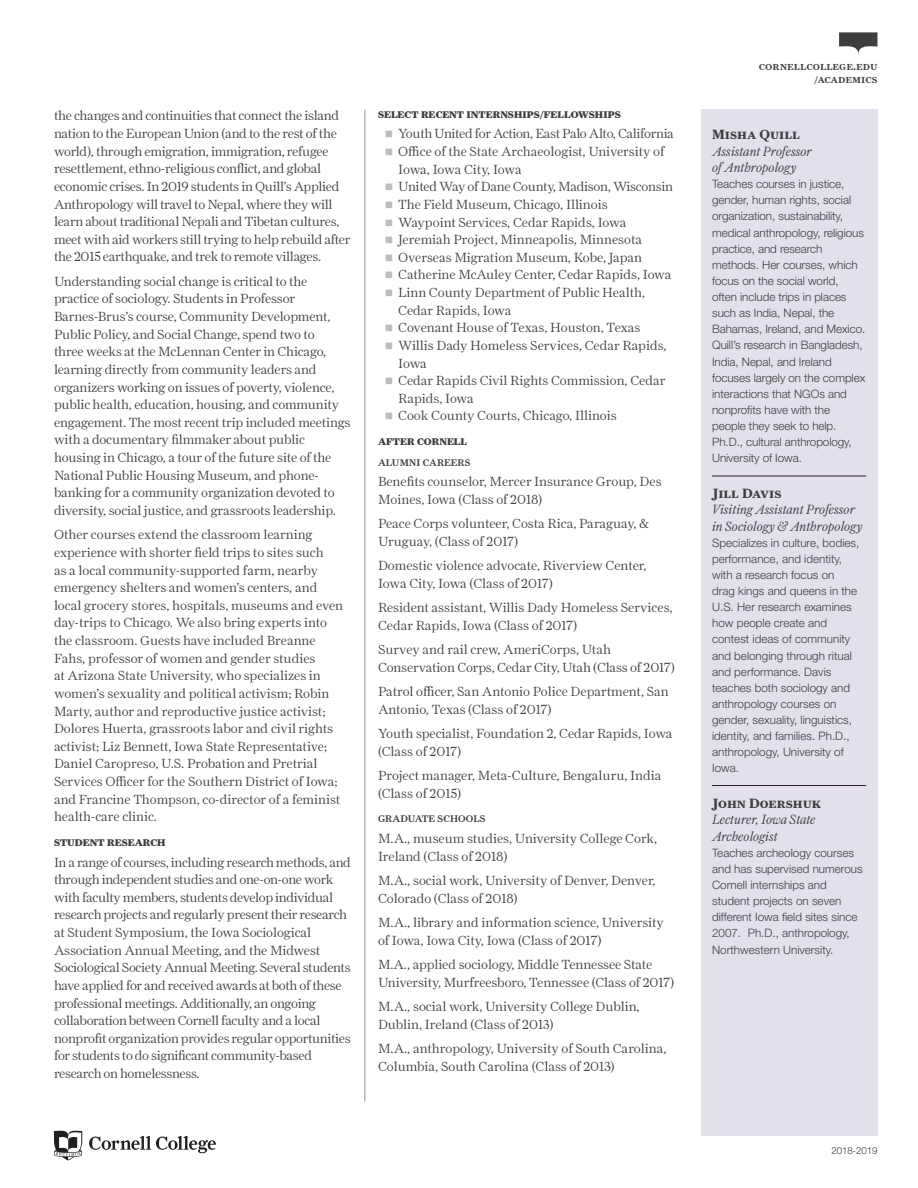
<style>
.page{position:relative;width:918px;height:1188px;background:#fff}
.page>*{position:absolute;margin:0;border:0;box-sizing:border-box;transform-origin:0 0}
.faculty_title{font:italic 300 13.5px/16.5px "Farnham Display";color:#3e3e3f}
.faculty_name{font:13.5px "Farnham Display Bold SC";color:#3e3e3f}
.body{font:300 13.35px/17.7px "Farnham Display";letter-spacing:-.01em;color:#3e3e3f}
.faculty_bio{font:300 11.7px/16.2px "Helvetica Neue LT Std";color:#3e3e3f}
.t1{font:11.25px/13px "Farnham Display Medium SC";color:#3e3e3f;text-align:right}
.t2{font:900 9.75px "Farnham Display";letter-spacing:.01em;color:#3e3e3f}
.sub_header{font:500 9.75px "Farnham Display";letter-spacing:.01em;color:#3e3e3f}
.faculty_bio-2{font:300 9.75px "Helvetica Neue LT Std";letter-spacing:-.01em;color:#3e3e3f}
.s1{color:#bcbdc0}
</style>
<div class="page">
<hr style="left:364px;top:110px;width:1px;height:992px;background:#939598">
<svg style="left:89px;top:1136px;width:127px;height:17px"></svg>
<svg style="left:54px;top:1131px;width:28px;height:30px"></svg>
<svg style="left:839px;top:32px;width:38px;height:22px"></svg>
<div style="left:702px;top:110px;width:176px;height:1026px;background:#e4e0eb"></div>
<hr style="left:712px;top:476px;width:154px;height:1px;background:#231f20">
<hr style="left:712px;top:785px;width:154px;height:1px;background:#231f20">
<p class="body" style="left:54px;top:107px;width:298px">the changes and continuities that connect the island nation to the European Union (and to the rest of the world), through emigration, immigration, refugee resettlement, ethno-religious conflict, and global economic crises. In 2019 students in Quill’s Applied Anthropology will travel to Nepal, where they will learn about traditional Nepali and Tibetan cultures, meet with aid workers still trying to help rebuild after the 2015 earthquake, and trek to remote villages.</p>
<p class="body" style="left:54px;top:272px;width:298px">Understanding social change is critical to the practice of sociology. Students in Professor Barnes-Brus’s course, Community Development, Public Policy, and Social Change, spend two to<br>three weeks at the McLennan Center in Chicago, learning directly from community leaders and organizers working on issues of poverty, violence, public health, education, housing, and community engagement. The most recent trip included meetings with a documentary filmmaker about public housing in Chicago, a tour of the future site of the National Public Housing Museum, and phone&shy;banking for a community organization devoted to diversity, social justice, and grassroots leadership.</p>
<p class="body" style="left:54px;top:526px;width:291px">Other courses extend the classroom learning experience with shorter field trips to sites such<br>as a local community-supported farm, nearby emergency shelters and women’s centers, and local grocery stores, hospitals, museums and even day-trips to Chicago. We also bring experts into the classroom. Guests have included Breanne Fahs, professor of women and gender studies<br>at Arizona State University, who specializes in women’s sexuality and political activism; Robin Marty, author and reproductive justice activist; Dolores Huerta, grassroots labor and civil rights activist; Liz Bennett, Iowa State Representative; Daniel Caropreso, U.S. Probation and Pretrial Services Officer for the Southern District of Iowa; and Francine Thompson, co-director of a feminist health-care clinic.</p>
<p class="t2" style="left:54px;top:836px;width:113px">STUDENT RESEARCH</p>
<p class="body" style="left:54px;top:853px;width:299px">In a range of courses, including research methods, and through independent studies and one-on-one work with faculty members, students develop individual research projects and regularly present their research at Student Symposium, the Iowa Sociological Association Annual Meeting, and the Midwest Sociological Society Annual Meeting. Several students have applied for and received awards at both of these professional meetings. Additionally, an ongoing collaboration between Cornell faculty and a local nonprofit organization provides regular opportunities for students to do significant community-based research on homelessness.</p>
<p class="t2" style="left:378px;top:108px;width:244px">SELECT RECENT INTERNSHIPS/FELLOWSHIPS</p>
<p class="body" style="left:385px;top:125px;width:291px"><span class="s1">■</span> Youth United for Action, East Palo Alto, California</p>
<p class="body" style="left:398px;top:143px;width:268px;text-indent:-14px"><span class="s1">■</span> Office of the State Archaeologist, University of<br>Iowa, Iowa City, Iowa</p>
<p class="body" style="left:385px;top:178px;width:290px"><span class="s1">■</span> United Way of Dane County, Madison, Wisconsin</p>
<p class="body" style="left:385px;top:195px;width:225px"><span class="s1">■</span> The Field Museum, Chicago, Illinois</p>
<p class="body" style="left:385px;top:213px;width:243px"><span class="s1">■</span> Waypoint Services, Cedar Rapids, Iowa</p>
<p class="body" style="left:385px;top:231px;width:259px"><span class="s1">■</span> Jeremiah Project, Minneapolis, Minnesota</p>
<p class="body" style="left:385px;top:248px;width:259px"><span class="s1">■</span> Overseas Migration Museum, Kobe, Japan</p>
<p class="body" style="left:385px;top:266px;width:288px"><span class="s1">■</span> Catherine McAuley Center, Cedar Rapids, Iowa</p>
<p class="body" style="left:398px;top:284px;width:248px;text-indent:-14px"><span class="s1">■</span> Linn County Department of Public Health,<br>Cedar Rapids, Iowa</p>
<p class="body" style="left:385px;top:319px;width:257px"><span class="s1">■</span> Covenant House of Texas, Houston, Texas</p>
<p class="body" style="left:398px;top:336px;width:270px;text-indent:-14px"><span class="s1">■</span> Willis Dady Homeless Services, Cedar Rapids,<br>Iowa</p>
<p class="body" style="left:398px;top:372px;width:269px;text-indent:-14px"><span class="s1">■</span> Cedar Rapids Civil Rights Commission, Cedar<br>Rapids, Iowa</p>
<p class="body" style="left:385px;top:407px;width:234px"><span class="s1">■</span> Cook County Courts, Chicago, Illinois</p>
<p class="t2" style="left:378px;top:435px;width:90px">AFTER CORNELL</p>
<p class="sub_header" style="left:378px;top:456px;width:94px">ALUMNI CAREERS</p>
<p class="body" style="left:378px;top:473px;width:285px">Benefits counselor, Mercer Insurance Group, Des<br>Moines, Iowa (Class of 2018)</p>
<p class="body" style="left:378px;top:515px;width:273px">Peace Corps volunteer, Costa Rica, Paraguay, &amp;<br>Uruguay, (Class of 2017)</p>
<p class="body" style="left:378px;top:557px;width:270px">Domestic violence advocate, Riverview Center,<br>Iowa City, Iowa (Class of 2017)</p>
<p class="body" style="left:378px;top:599px;width:296px">Resident assistant, Willis Dady Homeless Services,<br>Cedar Rapids, Iowa (Class of 2017)</p>
<p class="body" style="left:378px;top:641px;width:298px">Survey and rail crew, AmeriCorps, Utah<br>Conservation Corps, Cedar City, Utah (Class of 2017)</p>
<p class="body" style="left:378px;top:683px;width:292px">Patrol officer, San Antonio Police Department, San<br>Antonio, Texas (Class of 2017)</p>
<p class="body" style="left:378px;top:725px;width:296px">Youth specialist, Foundation 2, Cedar Rapids, Iowa (Class of 2017)</p>
<p class="body" style="left:378px;top:767px;width:285px">Project manager, Meta-Culture, Bengaluru, India (Class of 2015)</p>
<p class="sub_header" style="left:378px;top:813px;width:109px">GRADUATE SCHOOLS</p>
<p class="body" style="left:378px;top:830px;width:281px">M.A., museum studies, University College Cork,<br>Ireland (Class of 2018)</p>
<p class="body" style="left:378px;top:872px;width:279px">M.A., social work, University of Denver, Denver,<br>Colorado (Class of 2018)</p>
<p class="body" style="left:378px;top:914px;width:288px">M.A., library and information science, University of Iowa, Iowa City, Iowa (Class of 2017)</p>
<p class="body" style="left:378px;top:956px;width:298px">M.A., applied sociology, Middle Tennessee State<br>University, Murfreesboro, Tennessee (Class of 2017)</p>
<p class="body" style="left:378px;top:998px;width:263px">M.A., social work, University College Dublin,<br>Dublin, Ireland (Class of 2013)</p>
<p class="body" style="left:378px;top:1040px;width:290px">M.A., anthropology, University of South Carolina,<br>Columbia, South Carolina (Class of 2013)</p>
<p class="t1" style="left:759px;top:59px;width:120px">cornellcollege.edu /academics</p>
<p class="faculty_name" style="left:712px;top:126px;width:89px">Misha Quill</p>
<p class="faculty_title" style="left:712px;top:143px;width:101px">Assistant Professor of Anthropology</p>
<p class="faculty_bio" style="left:712px;top:176px;width:155px">Teaches courses in justice, gender, human rights, social organization, sustainability, medical anthropology, religious practice, and research methods. Her courses, which focus on the social world, often include trips in places such as India, Nepal, the<br>Bahamas, Ireland, and Mexico.<br>Quill’s research in Bangladesh,<br>India, Nepal, and Ireland focuses largely on the complex interactions that NGOs and nonprofits have with the people they seek to help.<br>Ph.D., cultural anthropology,<br>University of Iowa.</p>
<p class="faculty_name" style="left:712px;top:485px;width:71px">Jill Davis</p>
<p class="faculty_title" style="left:712px;top:501px;width:152px">Visiting Assistant Professor in Sociology &amp; Anthropology</p>
<p class="faculty_bio" style="left:712px;top:534px;width:149px">Specializes in culture, bodies, performance, and identity, with a research focus on drag kings and queens in the<br>U.S. Her research examines how people create and contest ideas of community and belonging through ritual and performance. Davis teaches both sociology and anthropology courses on gender, sexuality, linguistics, identity, and families. Ph.D., anthropology, University of<br>Iowa.</p>
<p class="faculty_name" style="left:712px;top:795px;width:111px">John Doershuk</p>
<p class="faculty_title" style="left:712px;top:811px;width:105px">Lecturer, Iowa State<br>Archeologist</p>
<p class="faculty_bio" style="left:712px;top:844px;width:152px">Teaches archeology courses and has supervised numerous<br>Cornell internships and student projects on seven different Iowa field sites since<br>2007. Ph.D., anthropology,<br>Northwestern University.</p>
<p class="faculty_bio-2" style="left:831px;top:1145px;width:48px">2018-2019</p>
</div>
